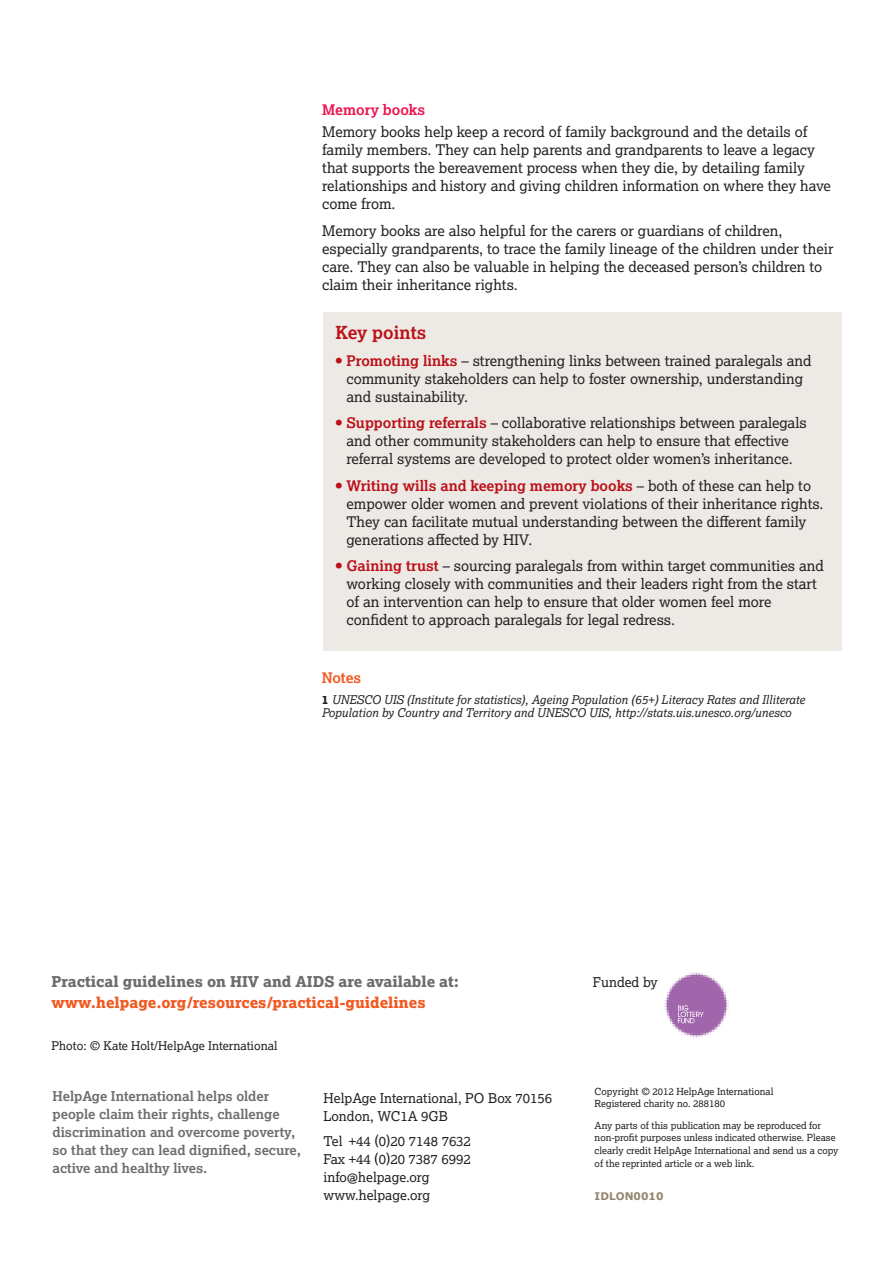
<style>
.page{position:relative;width:893px;height:1263px;background:#fff}
.page>*{position:absolute;margin:0;border:0;box-sizing:border-box;transform-origin:0 0}
.t1{font:700 18px "Lexia";color:#bb1018}
.t2{font:15px "Lexia X Bold";color:#6c6d70}
.t3{font:15px "Lexia X Bold";color:#f15921}
.t4{font:14.7px/18px "Lexia";color:#231f20}
.t5{font:700 14.7px "Lexia";color:#ed1450}
.t6{font:700 14.7px "Lexia";letter-spacing:-.01em;color:#f15921}
.t7{font:700 13.5px/18px "Lexia";color:#6c6d70}
.t8{font:13.5px/18px "Lexia";color:#231f20}
.t9{font:italic 12px/12.8px "Lexia";color:#231f20}
.t10{font:12px "Lexia";color:#231f20}
.t11{font:700 10.5px "Verdana";color:#938671}
.t12{font:9.75px/12.8px "Lexia";color:#231f20}
.s1{font-family:"Lexia X Bold";font-size:15px;color:#bb1018}
.s2{font-weight:700;color:#bb1018}
.s3{font-family:"Lexia X Bold";font-style:normal}
</style>
<div class="page">
<div style="left:323px;top:313px;width:518px;height:338px;background:#edeae5"></div>
<svg style="left:664px;top:972px;width:65px;height:66px"></svg>
<p class="t5" style="left:322px;top:101px;width:105px">Memory books</p>
<p class="t4" style="left:322px;top:123px;width:510px">Memory books help keep a record of family background and the details of family members. They can help parents and grandparents to leave a legacy that supports the bereavement process when they die, by detailing family relationships and history and giving children information on where they have come from.</p>
<p class="t4" style="left:322px;top:221px;width:513px">Memory books are also helpful for the carers or guardians of children, especially grandparents, to trace the family lineage of the children under their care. They can also be valuable in helping the deceased person’s children to claim their inheritance rights.</p>
<p class="t1" style="left:336px;top:321px;width:92px">Key points</p>
<p class="t4" style="left:346px;top:351px;width:467px;text-indent:-11px"><span class="s1">•</span> <span class="s2">Promoting links</span> – strengthening links between trained paralegals and community stakeholders can help to foster ownership, understanding and sustainability.</p>
<p class="t4" style="left:336px;top:413px;width:473px;text-align:center"><span class="s1">•</span> <span class="s2">Supporting referrals</span> – collaborative relationships between paralegals and other community stakeholders can help to ensure that effective referral systems are developed to protect older women’s inheritance.</p>
<p class="t4" style="left:346px;top:476px;width:479px;text-indent:-11px"><span class="s1">•</span> <span class="s2">Writing wills and keeping memory books</span> – both of these can help to empower older women and prevent violations of their inheritance rights.<br>They can facilitate mutual understanding between the different family generations affected by HIV.</p>
<p class="t4" style="left:346px;top:556px;width:479px;text-indent:-11px"><span class="s1">•</span> <span class="s2">Gaining trust</span> – sourcing paralegals from within target communities and working closely with communities and their leaders right from the start of an intervention can help to ensure that older women feel more confident to approach paralegals for legal redress.</p>
<p class="t6" style="left:322px;top:668px;width:41px">Notes</p>
<p class="t9" style="left:322px;top:693px;width:485px"><span class="s3">1</span> UNESCO UIS (Institute for statistics), Ageing Population (65+) Literacy Rates and Illiterate<br>Population by Country and Territory and UNESCO UIS, http://stats.uis.unesco.org/unesco</p>
<p class="t2" style="left:52px;top:972px;width:409px">Practical guidelines on HIV and AIDS are available at:</p>
<p class="t3" style="left:52px;top:993px;width:375px">www.helpage.org/resources/practical-guidelines</p>
<p class="t10" style="left:52px;top:1038px;width:227px">Photo: © Kate Holt/HelpAge International</p>
<p class="t7" style="left:53px;top:1087px;width:250px">HelpAge International helps older people claim their rights, challenge discrimination and overcome poverty, so that they can lead dignified, secure, active and healthy lives.</p>
<p class="t8" style="left:324px;top:1089px;width:230px">HelpAge International, PO Box 70156<br>London, WC1A 9GB</p>
<p class="t8" style="left:324px;top:1131px;width:149px">Tel +44 (0)20 7148 7632<br>Fax +44 (0)20 7387 6992 info@helpage.org www.helpage.org</p>
<p class="t8" style="left:593px;top:973px;width:66px">Funded by</p>
<p class="t12" style="left:595px;top:1084px;width:180px">Copyright © 2012 HelpAge International<br>Registered charity no. 288180</p>
<p class="t12" style="left:595px;top:1118px;width:245px">Any parts of this publication may be reproduced for non-profit purposes unless indicated otherwise. Please clearly credit HelpAge International and send us a copy of the reprinted article or a web link.</p>
<p class="t11" style="left:595px;top:1188px;width:70px">IDLON0010</p>
</div>
